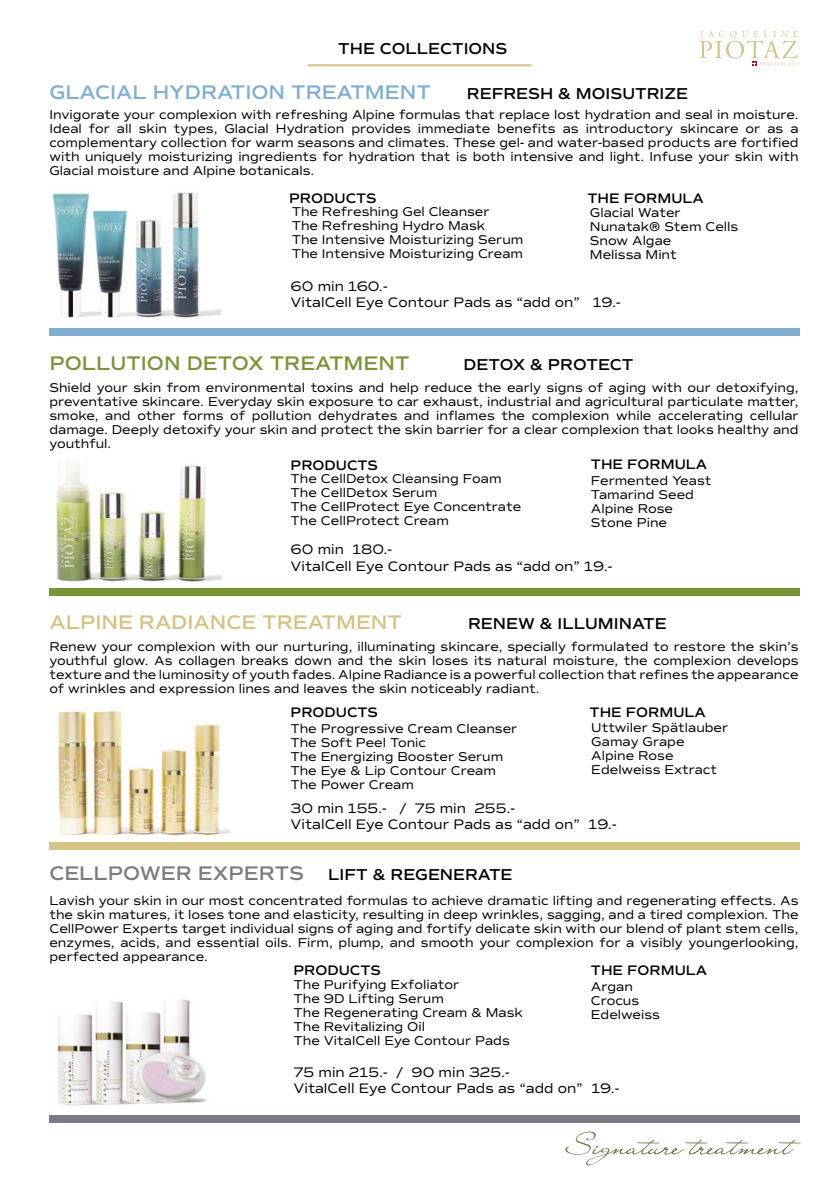
<style>
.page{position:relative;width:840px;height:1191px;background:#fff}
.page>*{position:absolute;margin:0;border:0;box-sizing:border-box;transform-origin:0 0}
.t1{font:600 20px "Commuters Sans";color:#797c84}
.t2{font:600 20px "Commuters Sans";color:#80aecf}
.t3{font:600 20px "Commuters Sans";color:#799438}
.t4{font:600 20px "Commuters Sans";color:#d5c285}
.t5{font:600 16px "Commuters Sans";color:#000}
.t6{font:14px/16px "Commuters Sans";color:#000}
.t7{font:600 14px "Commuters Sans";color:#000}
.t8{font:13px/14px "Commuters Sans";color:#000}
.s1{font-size:16px;color:#000}
</style>
<div class="page">
<hr style="left:307px;top:64px;width:224px;height:2px;background:#d5c285">
<img style="left:52px;top:192px;width:169px;height:126px">
<img style="left:55px;top:461px;width:166px;height:121px">
<div style="left:50px;top:588px;width:749px;height:7px;background:#799438"></div>
<div style="left:50px;top:328px;width:749px;height:7px;background:#80aecf"></div>
<div style="left:50px;top:842px;width:749px;height:7px;background:#d5c285"></div>
<div style="left:50px;top:1115px;width:749px;height:7px;background:#797c84"></div>
<svg style="left:699px;top:31px;width:99px;height:35px"></svg>
<img style="left:58px;top:709px;width:172px;height:127px">
<img style="left:57px;top:999px;width:150px;height:107px">
<svg style="left:565px;top:1131px;width:235px;height:34px"></svg>
<p class="t5" style="left:338px;top:39px;width:171px">THE COLLECTIONS</p>
<h1 class="t2" style="left:49px;top:81px;width:383px">GLACIAL HYDRATION TREATMENT</h1>
<p class="t5" style="left:466px;top:85px;width:222px">REFRESH &amp; MOISUTRIZE</p>
<p class="t8" style="left:49px;top:108px;width:750px;text-align:justify">Invigorate your complexion with refreshing Alpine formulas that replace lost hydration and seal in moisture.<br>Ideal for all skin types, Glacial Hydration provides immediate benefits as introductory skincare or as a complementary collection for warm seasons and climates. These gel- and water-based products are fortified with uniquely moisturizing ingredients for hydration that is both intensive and light. Infuse your skin with Glacial moisture and Alpine botanicals.</p>
<p class="t7" style="left:289px;top:190px;width:89px">PRODUCTS</p>
<p class="t8" style="left:291px;top:205px;width:233px">The Refreshing Gel Cleanser<br>The Refreshing Hydro Mask<br>The Intensive Moisturizing Serum<br>The Intensive Moisturizing Cream</p>
<p class="t7" style="left:587px;top:190px;width:118px">THE FORMULA</p>
<p class="t8" style="left:589px;top:206px;width:150px">Glacial Water<br>Nunatak® Stem Cells<br>Snow Algae<br>Melissa Mint</p>
<p class="t6" style="left:290px;top:279px;width:331px">60 min 160.-<br>VitalCell Eye Contour Pads as “add on” 19.-</p>
<h1 class="t3" style="left:49px;top:352px;width:361px">POLLUTION DETOX TREATMENT</h1>
<p class="t5" style="left:463px;top:356px;width:171px">DETOX &amp; PROTECT</p>
<p class="t8" style="left:49px;top:381px;width:750px;text-align:justify">Shield your skin from environmental toxins and help reduce the early signs of aging with our detoxifying, preventative skincare. Everyday skin exposure to car exhaust, industrial and agricultural particulate matter, smoke, and other forms of pollution dehydrates and inflames the complexion while accelerating cellular damage. Deeply detoxify your skin and protect the skin barrier for a clear complexion that looks healthy and youthful.</p>
<p class="t7" style="left:290px;top:457px;width:89px">PRODUCTS</p>
<p class="t8" style="left:290px;top:472px;width:232px">The CellDetox Cleansing Foam<br>The CellDetox Serum<br>The CellProtect Eye Concentrate<br>The CellProtect Cream</p>
<p class="t6" style="left:290px;top:542px;width:103px">60 min 180.-</p>
<p class="t7" style="left:590px;top:457px;width:118px">THE FORMULA</p>
<p class="t8" style="left:590px;top:474px;width:122px">Fermented Yeast<br>Tamarind Seed<br>Alpine Rose<br>Stone Pine</p>
<p class="t6" style="left:290px;top:558px;width:323px">VitalCell Eye Contour Pads as “add on” 19.-</p>
<h1 class="t4" style="left:49px;top:610px;width:354px">ALPINE RADIANCE TREATMENT</h1>
<p class="t5" style="left:468px;top:614px;width:200px">RENEW &amp; ILLUMINATE</p>
<p class="t8" style="left:49px;top:640px;width:750px;text-align:justify">Renew your complexion with our nurturing, illuminating skincare, specially formulated to restore the skin’s youthful glow. As collagen breaks down and the skin loses its natural moisture, the complexion develops texture and the luminosity of youth fades. Alpine Radiance is a powerful collection that refines the appearance of wrinkles and expression lines and leaves the skin noticeably radiant.</p>
<p class="t7" style="left:290px;top:704px;width:89px">PRODUCTS</p>
<p class="t8" style="left:290px;top:721px;width:228px">The Progressive Cream Cleanser<br>The Soft Peel Tonic<br>The Energizing Booster Serum<br>The Eye &amp; Lip Contour Cream<br>The Power Cream</p>
<p class="t7" style="left:589px;top:704px;width:118px">THE FORMULA</p>
<p class="t8" style="left:591px;top:721px;width:138px">Uttwiler Spätlauber<br>Gamay Grape<br>Alpine Rose<br>Edelweiss Extract</p>
<p class="t6" style="left:290px;top:800px;width:327px">30 min 155.- / 75 min 255.-<br>VitalCell Eye Contour Pads as “add on” 19.-</p>
<h1 class="t1" style="left:49px;top:861px;width:464px">CELLPOWER EXPERTS <span class="s1">LIFT &amp; REGENERATE</span></h1>
<p class="t8" style="left:49px;top:894px;width:750px;text-align:justify">Lavish your skin in our most concentrated formulas to achieve dramatic lifting and regenerating effects. As the skin matures, it loses tone and elasticity, resulting in deep wrinkles, sagging, and a tired complexion. The CellPower Experts target individual signs of aging and fortify delicate skin with our blend of plant stem cells, enzymes, acids, and essential oils. Firm, plump, and smooth your complexion for a visibly youngerlooking, perfected appearance.</p>
<p class="t7" style="left:590px;top:962px;width:118px">THE FORMULA</p>
<p class="t7" style="left:293px;top:962px;width:89px">PRODUCTS</p>
<p class="t8" style="left:293px;top:978px;width:231px">The Purifying Exfoliator<br>The 9D Lifting Serum<br>The Regenerating Cream &amp; Mask<br>The Revitalizing Oil<br>The VitalCell Eye Contour Pads</p>
<p class="t8" style="left:590px;top:980px;width:71px">Argan<br>Crocus<br>Edelweiss</p>
<p class="t6" style="left:293px;top:1064px;width:327px">75 min 215.- / 90 min 325.-<br>VitalCell Eye Contour Pads as “add on” 19.-</p>
</div>
